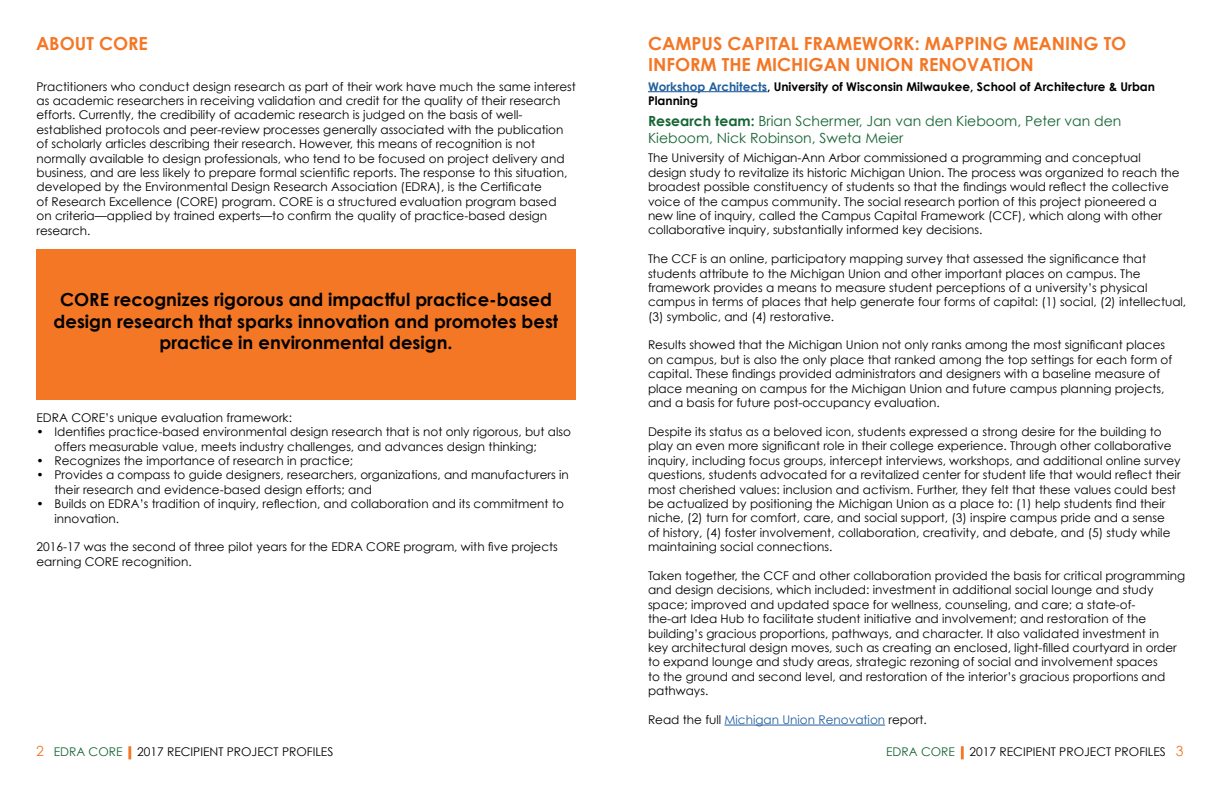
<style>
.page{position:relative;width:1224px;height:792px;background:#fff}
.page>*{position:absolute;margin:0;border:0;box-sizing:border-box;transform-origin:0 0}
.t1{font:700 18px/21.6px "Century Gothic";color:#000;text-align:center}
.t2{font:700 18px/21.6px "Century Gothic";color:#f47725}
.t3{font:14px/16.8px "Century Gothic";color:#166534}
.t4{font:12px/14.4px "Century Gothic";color:#000}
.t5{font:700 12px/14.4px "Century Gothic";color:#000}
.t6{font:12px "Century Gothic";color:#215e9e}
.s1{color:#215e9e}
.s2{font-weight:700}
.s3{color:#000}
.s4{font-size:14px;color:#f47725}
.s5{color:#166534}
.s6{color:#f47725}
</style>
<div class="page">
<svg style="left:128px;top:746px;width:3px;height:13px"></svg>
<svg style="left:961px;top:746px;width:3px;height:13px"></svg>
<hr style="left:725px;top:725px;width:160px;height:1px;background:#215e9e">
<hr style="left:648px;top:91px;width:119px;height:1px;background:#215e9e">
<div style="left:36px;top:250px;width:540px;height:150px;background:#f47725"></div>
<h1 class="t2" style="left:36px;top:32px;width:113px">ABOUT CORE</h1>
<p class="t4" style="left:36px;top:79px;width:541px">Practitioners who conduct design research as part of their work have much the same interest as academic researchers in receiving validation and credit for the quality of their research efforts. Currently, the credibility of academic research is judged on the basis of well&shy;established protocols and peer-review processes generally associated with the publication of scholarly articles describing their research. However, this means of recognition is not normally available to design professionals, who tend to be focused on project delivery and business, and are less likely to prepare formal scientific reports. The response to this situation, developed by the Environmental Design Research Association (EDRA), is the Certificate<br>of Research Excellence (CORE) program. CORE is a structured evaluation program based<br>on criteria—applied by trained experts—to confirm the quality of practice-based design research.</p>
<h1 class="t1" style="left:54px;top:289px;width:506px">CORE recognizes rigorous and impactful practice-based design research that sparks innovation and promotes best practice in environmental design.</h1>
<p class="t4" style="left:36px;top:410px;width:257px">EDRA CORE’s unique evaluation framework:</p>
<p class="t4" style="left:54px;top:424px;width:518px;text-indent:-18px">• Identifies practice-based environmental design research that is not only rigorous, but also offers measurable value, meets industry challenges, and advances design thinking;</p>
<p class="t4" style="left:36px;top:453px;width:318px">• Recognizes the importance of research in practice;</p>
<p class="t4" style="left:54px;top:468px;width:516px;text-indent:-18px">• Provides a compass to guide designers, researchers, organizations, and manufacturers in their research and evidence-based design efforts; and</p>
<p class="t4" style="left:54px;top:496px;width:511px;text-indent:-18px">• Builds on EDRA’s tradition of inquiry, reflection, and collaboration and its commitment to innovation.</p>
<p class="t4" style="left:36px;top:540px;width:523px">2016-17 was the second of three pilot years for the EDRA CORE program, with five projects earning CORE recognition.</p>
<h1 class="t2" style="left:648px;top:32px;width:480px">CAMPUS CAPITAL FRAMEWORK: MAPPING MEANING TO<br>INFORM THE MICHIGAN UNION RENOVATION</h1>
<p class="t5" style="left:648px;top:79px;width:509px"><span class="s1">Workshop Architects</span>, University of Wisconsin Milwaukee, School of Architecture &amp; Urban<br>Planning</p>
<p class="t3" style="left:648px;top:112px;width:475px"><span class="s2">Research team:</span> Brian Schermer, Jan van den Kieboom, Peter van den<br>Kieboom, Nick Robinson, Sweta Meier</p>
<p class="t4" style="left:648px;top:151px;width:533px">The University of Michigan-Ann Arbor commissioned a programming and conceptual design study to revitalize its historic Michigan Union. The process was organized to reach the broadest possible constituency of students so that the findings would reflect the collective voice of the campus community. The social research portion of this project pioneered a new line of inquiry, called the Campus Capital Framework (CCF), which along with other collaborative inquiry, substantially informed key decisions.</p>
<p class="t4" style="left:648px;top:251px;width:540px">The CCF is an online, participatory mapping survey that assessed the significance that students attribute to the Michigan Union and other important places on campus. The framework provides a means to measure student perceptions of a university’s physical campus in terms of places that help generate four forms of capital: (1) social, (2) intellectual, (3) symbolic, and (4) restorative.</p>
<p class="t4" style="left:648px;top:338px;width:526px">Results showed that the Michigan Union not only ranks among the most significant places on campus, but is also the only place that ranked among the top settings for each form of capital. These findings provided administrators and designers with a baseline measure of place meaning on campus for the Michigan Union and future campus planning projects, and a basis for future post-occupancy evaluation.</p>
<p class="t4" style="left:648px;top:424px;width:534px">Despite its status as a beloved icon, students expressed a strong desire for the building to play an even more significant role in their college experience. Through other collaborative inquiry, including focus groups, intercept interviews, workshops, and additional online survey questions, students advocated for a revitalized center for student life that would reflect their most cherished values: inclusion and activism. Further, they felt that these values could best be actualized by positioning the Michigan Union as a place to: (1) help students find their niche, (2) turn for comfort, care, and social support, (3) inspire campus pride and a sense<br>of history, (4) foster involvement, collaboration, creativity, and debate, and (5) study while maintaining social connections.</p>
<p class="t4" style="left:648px;top:568px;width:539px">Taken together, the CCF and other collaboration provided the basis for critical programming and design decisions, which included: investment in additional social lounge and study space; improved and updated space for wellness, counseling, and care; a state-of-<br>the-art Idea Hub to facilitate student initiative and involvement; and restoration of the building’s gracious proportions, pathways, and character. It also validated investment in<br>key architectural design moves, such as creating an enclosed, light-filled courtyard in order to expand lounge and study areas, strategic rezoning of social and involvement spaces<br>to the ground and second level, and restoration of the interior’s gracious proportions and pathways.</p>
<p class="t6" style="left:648px;top:712px;width:280px"><span class="s3">Read the full</span> Michigan Union Renovation <span class="s3">report.</span></p>
<p class="t4" style="left:36px;top:744px;width:299px"><span class="s4">2</span> <span class="s5">EDRA CORE</span> <span class="s6">|</span> 2017 RECIPIENT PROJECT PROFILES</p>
<p class="t4" style="left:886px;top:744px;width:299px"><span class="s5">EDRA CORE</span> <span class="s6">|</span> 2017 RECIPIENT PROJECT PROFILES <span class="s4">3</span></p>
</div>
